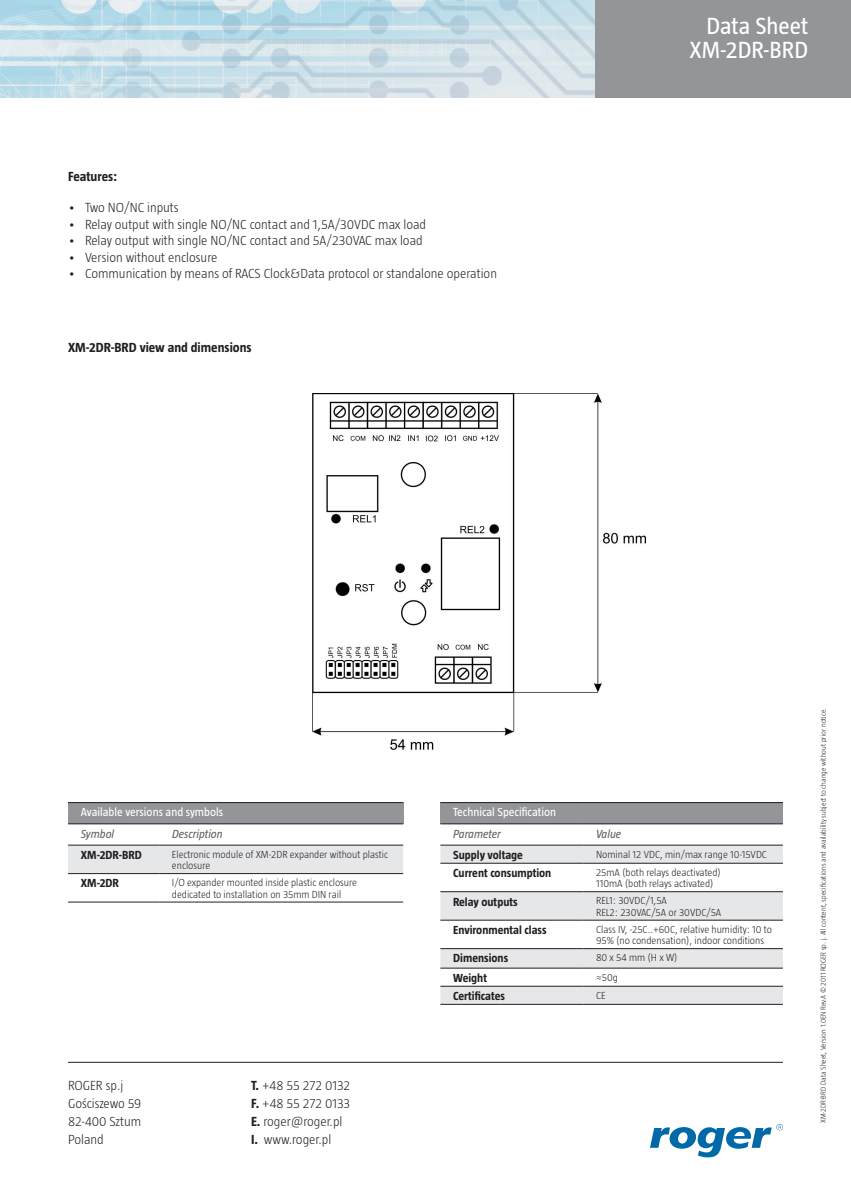
<style>
.page{position:relative;width:851px;height:1191px;background:#fff}
.page>*{position:absolute;margin:0;border:0;box-sizing:border-box;transform-origin:0 0}
.t1{font:300 24px/24px "Taz";color:#fff;text-align:right}
.t2{font:24px/24px "Taz";color:#fff;text-align:right}
.t3{font:300 13.5px/18px "Taz";color:#231f20}
.t4{font:700 13.5px "Taz";color:#231f20}
.t5{font:700 12px "Taz";color:#231f20}
.t6{font:12px "Taz";color:#fff}
.t7{font:italic 12px "Taz";color:#636366}
.t8{font:300 10.5px/11.6px "Taz";color:#231f20}
.t9{font:300 7.5px "Taz";color:#231f20}
.s1{font-weight:700}
</style>
<div class="page">
<img style="left:0;top:0;width:595px;height:98px">
<div style="left:595px;top:0;width:255px;height:98px;background:#939598"></div>
<svg style="left:650px;top:1124px;width:132px;height:33px"></svg>
<div style="left:68px;top:802px;width:335px;height:22px;background:#939598"></div>
<div style="left:68px;top:846px;width:335px;height:29px;background:#e6e7e9"></div>
<hr style="left:68px;top:823px;width:91px;height:1px;background:#231f20">
<hr style="left:159px;top:823px;width:244px;height:1px;background:#231f20">
<hr style="left:68px;top:845px;width:91px;height:1px;background:#231f20">
<hr style="left:159px;top:845px;width:244px;height:1px;background:#231f20">
<hr style="left:68px;top:873px;width:91px;height:1px;background:#231f20">
<hr style="left:159px;top:873px;width:244px;height:1px;background:#231f20">
<hr style="left:68px;top:802px;width:91px;height:1px;background:#231f20">
<hr style="left:159px;top:802px;width:244px;height:1px;background:#231f20">
<hr style="left:68px;top:901px;width:91px;height:1px;background:#231f20">
<hr style="left:159px;top:901px;width:244px;height:1px;background:#231f20">
<div style="left:440px;top:802px;width:342px;height:22px;background:#939598"></div>
<svg style="left:440px;top:846px;width:342px;height:158px;fill:#e6e7e9"></svg>
<hr style="left:440px;top:802px;width:143px;height:1px;background:#231f20">
<hr style="left:583px;top:802px;width:199px;height:1px;background:#231f20">
<hr style="left:440px;top:823px;width:143px;height:1px;background:#231f20">
<hr style="left:583px;top:823px;width:199px;height:1px;background:#231f20">
<hr style="left:440px;top:845px;width:143px;height:1px;background:#231f20">
<hr style="left:583px;top:845px;width:199px;height:1px;background:#231f20">
<hr style="left:440px;top:863px;width:143px;height:1px;background:#231f20">
<hr style="left:583px;top:863px;width:199px;height:1px;background:#231f20">
<hr style="left:440px;top:891px;width:143px;height:1px;background:#231f20">
<hr style="left:440px;top:920px;width:143px;height:1px;background:#231f20">
<hr style="left:583px;top:891px;width:199px;height:1px;background:#231f20">
<hr style="left:583px;top:920px;width:199px;height:1px;background:#231f20">
<hr style="left:440px;top:948px;width:143px;height:1px;background:#231f20">
<hr style="left:440px;top:968px;width:143px;height:1px;background:#231f20">
<hr style="left:440px;top:1004px;width:143px;height:1px;background:#231f20">
<hr style="left:583px;top:948px;width:199px;height:1px;background:#231f20">
<hr style="left:583px;top:968px;width:199px;height:1px;background:#231f20">
<hr style="left:583px;top:1004px;width:199px;height:1px;background:#231f20">
<hr style="left:440px;top:986px;width:143px;height:1px;background:#231f20">
<hr style="left:583px;top:986px;width:199px;height:1px;background:#231f20">
<hr style="left:68px;top:1062px;width:714px;height:1px;background:#231f20">
<img style="left:313px;top:394px;width:332px;height:356px">
<p class="t4" style="left:68px;top:169px;width:51px">Features:</p>
<p class="t3" style="left:68px;top:199px;width:112px">• Two NO/NC inputs</p>
<p class="t3" style="left:68px;top:215px;width:359px">• Relay output with single NO/NC contact and 1,5A/30VDC max load</p>
<p class="t3" style="left:68px;top:232px;width:356px">• Relay output with single NO/NC contact and 5A/230VAC max load</p>
<p class="t3" style="left:68px;top:248px;width:151px">• Version without enclosure</p>
<p class="t3" style="left:68px;top:265px;width:430px">• Communication by means of RACS Clock&amp;Data protocol or standalone operation</p>
<p class="t4" style="left:68px;top:340px;width:185px">XM-2DR-BRD view and dimensions</p>
<h1 class="t2" style="left:689px;top:14px;width:120px">Data Sheet<br>XM-2DR-BRD</h1>
<h1 class="t1" style="left:686px;top:20px;width:136px">Kontrolery serii<br>PRxx1</h1>
<p class="t6" style="left:81px;top:805px;width:144px">Available versions and symbols</p>
<p class="t7" style="left:81px;top:827px;width:35px">Symbol</p>
<p class="t7" style="left:172px;top:827px;width:52px">Description</p>
<p class="t5" style="left:81px;top:848px;width:63px">XM-2DR-BRD</p>
<p class="t8" style="left:172px;top:848px;width:217px">Electronic module of XM-2DR expander without plastic enclosure</p>
<p class="t5" style="left:81px;top:876px;width:40px">XM-2DR</p>
<p class="t8" style="left:172px;top:876px;width:186px">I/O expander mounted inside plastic enclosure dedicated to installation on 35mm DIN rail</p>
<p class="t3" style="left:68px;top:1076px;width:75px">ROGER sp.j<br>Gościszewo 59<br>82-400 Sztum<br>Poland</p>
<p class="t3" style="left:251px;top:1076px;width:101px"><span class="s1">T.</span> +48 55 272 0132<br><span class="s1">F.</span> +48 55 272 0133<br><span class="s1">E.</span> roger@roger.pl<br><span class="s1">I.</span> www.roger.pl</p>
<p class="t6" style="left:453px;top:805px;width:104px">Technical Specification</p>
<p class="t7" style="left:453px;top:827px;width:49px">Parameter</p>
<p class="t7" style="left:596px;top:827px;width:27px">Value</p>
<p class="t5" style="left:453px;top:848px;width:71px">Supply voltage</p>
<p class="t8" style="left:596px;top:848px;width:172px">Nominal 12 VDC, min/max range 10-15VDC</p>
<p class="t5" style="left:453px;top:866px;width:100px">Current consumption</p>
<p class="t8" style="left:596px;top:866px;width:126px">25mA (both relays deactivated)<br>110mA (both relays activated)</p>
<p class="t5" style="left:453px;top:894px;width:66px">Relay outputs</p>
<p class="t8" style="left:596px;top:895px;width:127px">REL1: 30VDC/1,5A<br>REL2: 230VAC/5A or 30VDC/5A</p>
<p class="t5" style="left:453px;top:923px;width:95px">Environmental class</p>
<p class="t8" style="left:596px;top:923px;width:177px">Class IV, -25C..+60C, relative humidity: 10 to<br>95% (no condensation), indoor conditions</p>
<p class="t5" style="left:453px;top:951px;width:57px">Dimensions</p>
<p class="t8" style="left:596px;top:951px;width:83px">80 x 54 mm (H x W)</p>
<p class="t5" style="left:453px;top:971px;width:35px">Weight</p>
<p class="t8" style="left:596px;top:971px;width:23px">≈50g</p>
<p class="t5" style="left:453px;top:989px;width:53px">Certificates</p>
<p class="t8" style="left:596px;top:989px;width:11px">CE</p>
<p class="t9" style="left:818px;top:1123px;width:416px;rotate:-90deg">XM-2DR-BRD Data Sheet, Version 1.0EN Rev.A © 2011 ROGER sp. j. All content, specifications and availability subject to change without prior notice.</p>
</div>
